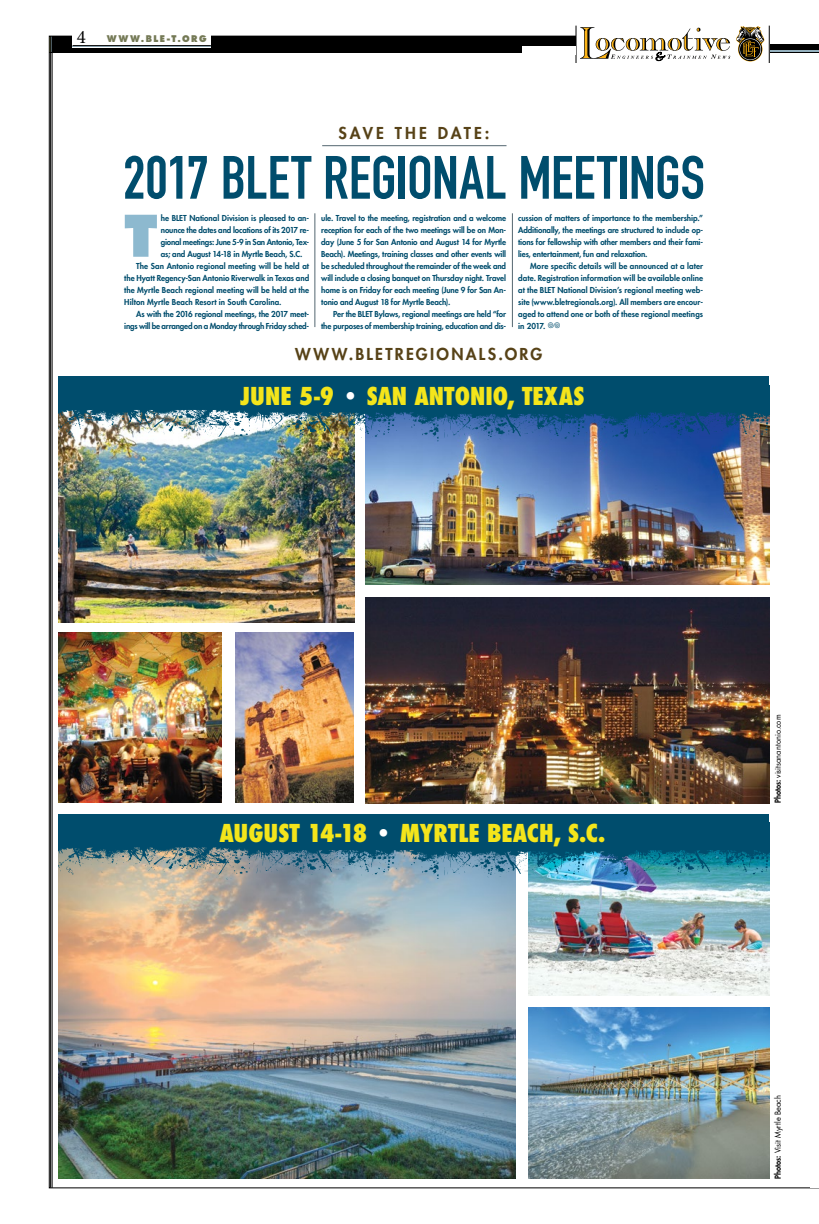
<style>
.page{position:relative;width:819px;height:1224px;background:#fff}
.page>*{position:absolute;margin:0;border:0;box-sizing:border-box;transform-origin:0 0}
.t1{font:60px "DIN Engschrift Std";color:#004d6d}
.t2{font:800 55.7px "Futura Std";color:#8db9cf}
.t3{font:800 condensed 24px "Futura";color:#f4e51b}
.t4{font:800 16px "Futura Std";letter-spacing:.145em;color:#574217}
.t5{font:800 16px "Futura Std";letter-spacing:.185em;color:#574217}
.t6{font:800 9px "Futura Std";letter-spacing:.17em;color:#747955;scale:.94 1}
.t7{font:800 8px/12px "Futura Std";letter-spacing:-.01em;color:#004d6d;text-align:justify}
.t8{font:800 8px "Futura Std";letter-spacing:.01em;color:#004d6d}
.t9{font:8px "Futura Std";letter-spacing:.005em;color:#000;scale:.93 1}
.s1{font-family:"Minion Pro";font-weight:400;font-size:19px;color:#000}
.s2{color:#fff}
.s3{font-weight:800}
</style>
<div class="page">
<div style="left:52px;top:36px;width:767px;height:17px;background:#000"></div>
<div style="left:73px;top:21px;width:138px;height:27px;background:#fff"></div>
<hr style="left:50px;top:36px;width:1px;height:1152px;background:#000">
<svg style="left:49px;top:36px;width:3px;height:17px"></svg>
<hr style="left:52px;top:36px;width:1px;height:1152px;background:#000">
<hr style="left:73px;top:46px;width:138px;height:1px;background:#94b0be">
<hr style="left:73px;top:45px;width:138px;height:1px;background:#000">
<div style="left:768px;top:35px;width:51px;height:9px;background:#fff"></div>
<hr style="left:746px;top:50px;width:73px;height:2px;background:#94b0be">
<div style="left:576px;top:34px;width:193px;height:26px;background:#fff"></div>
<svg style="left:580px;top:27px;width:150px;height:34px"></svg>
<svg style="left:736px;top:26px;width:29px;height:36px"></svg>
<hr style="left:576px;top:26px;width:1px;height:37px;background:#000">
<hr style="left:769px;top:26px;width:1px;height:37px;background:#000">
<div style="left:522px;top:46px;width:54px;height:9px;background:#fff"></div>
<img style="left:58px;top:881px;width:457px;height:298px">
<img style="left:528px;top:881px;width:241px;height:114px">
<img style="left:528px;top:1007px;width:242px;height:172px">
<img style="left:365px;top:598px;width:405px;height:206px">
<img style="left:58px;top:632px;width:163px;height:170px">
<img style="left:58px;top:444px;width:296px;height:178px">
<img style="left:235px;top:632px;width:119px;height:170px">
<img style="left:365px;top:444px;width:405px;height:141px">
<hr style="left:315px;top:213px;width:1px;height:114px;background:#546670">
<hr style="left:512px;top:213px;width:1px;height:114px;background:#546670">
<div style="left:58px;top:376px;width:712px;height:24px;background:#004d6d"></div>
<img style="left:58px;top:400px;width:712px;height:44px">
<hr style="left:322px;top:145px;width:185px;height:1px;background:#546670">
<div style="left:58px;top:814px;width:712px;height:24px;background:#004d6d"></div>
<img style="left:58px;top:838px;width:712px;height:43px">
<p class="t6" style="left:77px;top:33px;width:140px"><span class="s1">4</span> WWW.BLE-T.ORG</p>
<h3 class="t5" style="left:339px;top:123px;width:152px">SAVE THE DATE:</h3>
<h1 class="t1" style="left:123px;top:142px;width:583px">2017 BLET REGIONAL MEETINGS</h1>
<h2 class="t2" style="left:124px;top:201px;width:35px">T</h2>
<p class="t7" style="left:161px;top:212px;width:150px">he BLET National Division is pleased to an-</p>
<p class="t7" style="left:161px;top:224px;width:150px">nounce the dates and locations of its 2017 re-</p>
<p class="t7" style="left:161px;top:236px;width:150px">gional meetings: June 5-9 in San Antonio, Tex-</p>
<p class="t7" style="left:161px;top:248px;width:143px">as; and August 14-18 in Myrtle Beach, S.C.</p>
<p class="t8" style="left:136px;top:261px;width:174px">The San Antonio regional meeting will be held at</p>
<p class="t7" style="left:124px;top:272px;width:186px">the Hyatt Regency-San Antonio Riverwalk in Texas and</p>
<p class="t8" style="left:124px;top:285px;width:186px">the Myrtle Beach regional meeting will be held at the</p>
<p class="t8" style="left:124px;top:297px;width:159px">Hilton Myrtle Beach Resort in South Carolina.</p>
<p class="t7" style="left:136px;top:308px;width:174px">As with the 2016 regional meetings, the 2017 meet-</p>
<p class="t7" style="left:124px;top:320px;width:186px">ings will be arranged on a Monday through Friday sched-</p>
<p class="t7" style="left:321px;top:212px;width:186px">ule. Travel to the meeting, registration and a welcome reception for each of the two meetings will be on Mon&shy;day (June 5 for San Antonio and August 14 for Myrtle Beach). Meetings, training classes and other events will be scheduled throughout the remainder of the week and will include a closing banquet on Thursday night. Travel home is on Friday for each meeting (June 9 for San An&shy;tonio and August 18 for Myrtle Beach).</p>
<p class="t7" style="left:321px;top:308px;width:186px;text-align:right">Per the BLET Bylaws, regional meetings are held “for the purposes of membership training, education and dis-</p>
<p class="t7" style="left:518px;top:212px;width:186px">cussion of matters of importance to the membership.” Additionally, the meetings are structured to include op&shy;tions for fellowship with other members and their fami&shy;lies, entertainment, fun and relaxation.</p>
<p class="t7" style="left:518px;top:260px;width:186px;text-indent:12px">More specific details will be announced at a later date. Registration information will be available online at the BLET National Division’s regional meeting web&shy;site (www.bletregionals.org). All members are encour&shy;aged to attend one or both of these regional meetings in 2017. •</p>
<h3 class="t4" style="left:295px;top:344px;width:249px">WWW.BLETREGIONALS.ORG</h3>
<h3 class="t3" style="left:241px;top:380px;width:345px">JUNE 5-9 <span class="s2">•</span> SAN ANTONIO, TEXAS</h3>
<h3 class="t3" style="left:220px;top:817px;width:387px">AUGUST 14-18 <span class="s2">•</span> MYRTLE BEACH, S.C.</h3>
<p class="t9" style="left:773px;top:803px;width:97px;rotate:-90deg"><span class="s3">Photos:</span> visitsanantonio.com</p>
<p class="t9" style="left:773px;top:1179px;width:92px;rotate:-90deg"><span class="s3">Photos:</span> Visit Myrtle Beach</p>
</div>
